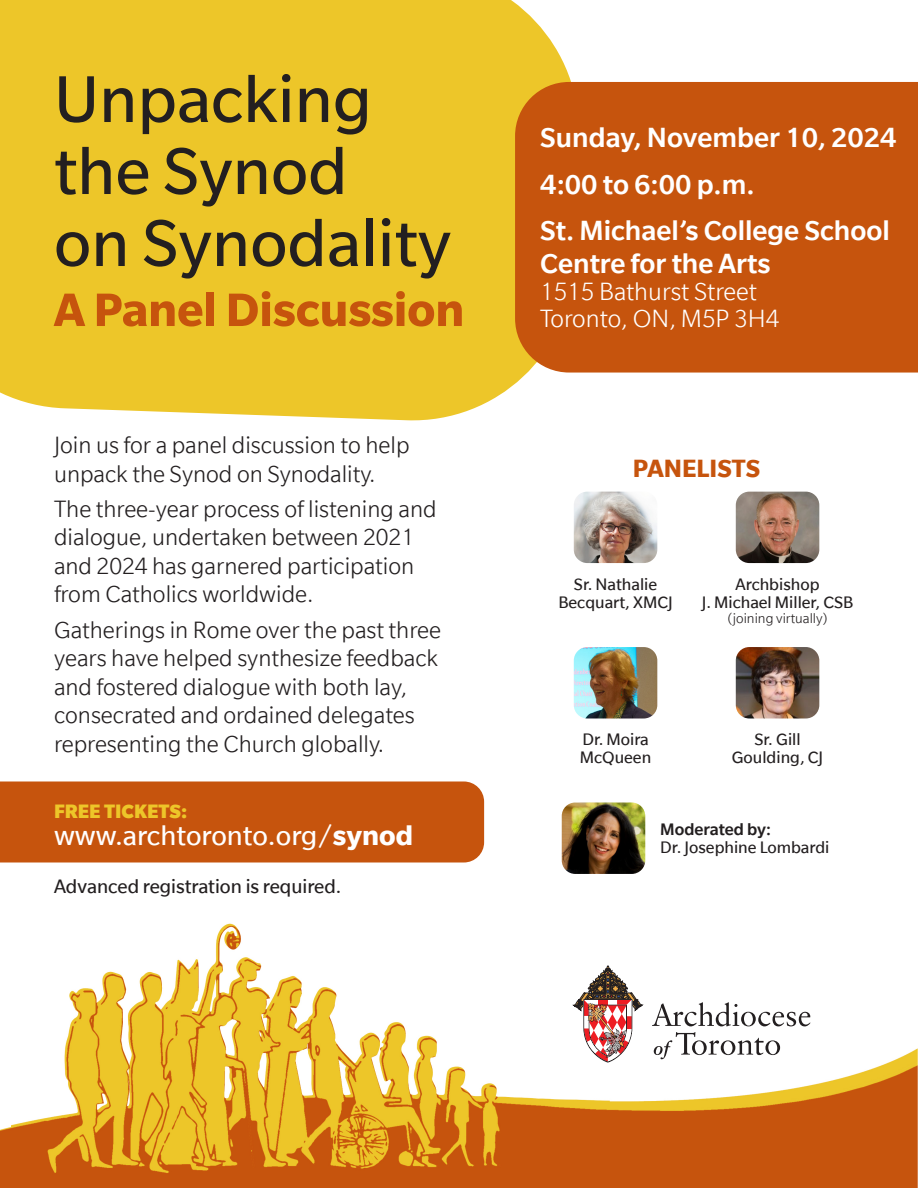
<style>
.page{position:relative;width:918px;height:1188px;background:#fff}
.page>*{position:absolute;margin:0;border:0;box-sizing:border-box;transform-origin:0 0}
.t1{font:72px/72px "Slate";color:#231f20}
.t2{font:700 51px "Slate";color:#c6540d}
.t3{font:500 30px/33px "Slate";color:#fff}
.t4{font:30px "Slate";color:#fff}
.t5{font:300 27px/27px "Slate";color:#fff}
.t6{font:700 27px "Slate";color:#c6540d}
.t7{font:300 25.5px/28.5px "Slate";color:#231f20}
.t8{font:21px "Slate";color:#231f20}
.t9{font:900 21px "Slate";color:#edc629}
.t10{font:18px/18px "Slate";color:#231f20;text-align:center}
.t11{font:300 15px "Slate";color:#231f20}
.s1{font-weight:700}
.s2{font-weight:500}
</style>
<div class="page">
<div style="left:0;top:0;width:572px;height:421px;background:#edc629"></div>
<img style="left:0;top:923px;width:918px;height:265px">
<div style="left:0;top:782px;width:484px;height:80px;background:#c6540d"></div>
<div style="left:515px;top:82px;width:403px;height:291px;background:#c6540d"></div>
<img style="left:562px;top:802px;width:83px;height:72px">
<img style="left:574px;top:492px;width:83px;height:71px">
<img style="left:736px;top:492px;width:83px;height:71px">
<img style="left:574px;top:647px;width:83px;height:71px">
<img style="left:736px;top:647px;width:83px;height:71px">
<svg style="left:652px;top:1002px;width:158px;height:24px"></svg>
<svg style="left:654px;top:1032px;width:126px;height:27px"></svg>
<img style="left:573px;top:966px;width:69px;height:97px">
<p class="t1" style="left:54px;top:63px;width:399px">Unpacking the Synod<br>on Synodality</p>
<p class="t2" style="left:54px;top:282px;width:412px">A Panel Discussion</p>
<p class="t7" style="left:54px;top:431px;width:357px">Join us for a panel discussion to help unpack the Synod on Synodality.</p>
<p class="t7" style="left:54px;top:494px;width:384px">The three-year process of listening and dialogue, undertaken between 2021 and 2024 has garnered participation from Catholics worldwide.</p>
<p class="t7" style="left:54px;top:615px;width:388px">Gatherings in Rome over the past three years have helped synthesize feedback and fostered dialogue with both lay, consecrated and ordained delegates representing the Church globally.</p>
<p class="t9" style="left:54px;top:800px;width:135px">FREE TICKETS:</p>
<p class="t4" style="left:54px;top:820px;width:361px">www.archtoronto.org/<span class="s1">synod</span></p>
<p class="t8" style="left:54px;top:875px;width:289px">Advanced registration is required.</p>
<p class="t3" style="left:540px;top:121px;width:358px">Sunday, November 10, 2024</p>
<p class="t3" style="left:540px;top:167px;width:216px">4:00 to 6:00 p.m.</p>
<p class="t3" style="left:540px;top:214px;width:351px">St. Michael’s College School<br>Centre for the Arts</p>
<p class="t5" style="left:540px;top:278px;width:241px">1515 Bathurst Street<br>Toronto, ON, M5P 3H4</p>
<p class="t6" style="left:633px;top:454px;width:129px">PANELISTS</p>
<p class="t10" style="left:558px;top:575px;width:116px">Sr. Nathalie<br>Becquart, XMCJ</p>
<p class="t10" style="left:702px;top:575px;width:153px">Archbishop<br>J. Michael Miller, CSB</p>
<p class="t11" style="left:728px;top:610px;width:101px">(joining virtually)</p>
<p class="t10" style="left:580px;top:731px;width:73px;text-align:left">Dr. Moira<br>McQueen</p>
<p class="t10" style="left:732px;top:731px;width:93px">Sr. Gill<br>Goulding, CJ</p>
<p class="t10" style="left:660px;top:820px;width:171px;text-align:left"><span class="s2">Moderated by:<br></span>Dr. Josephine Lombardi</p>
</div>
